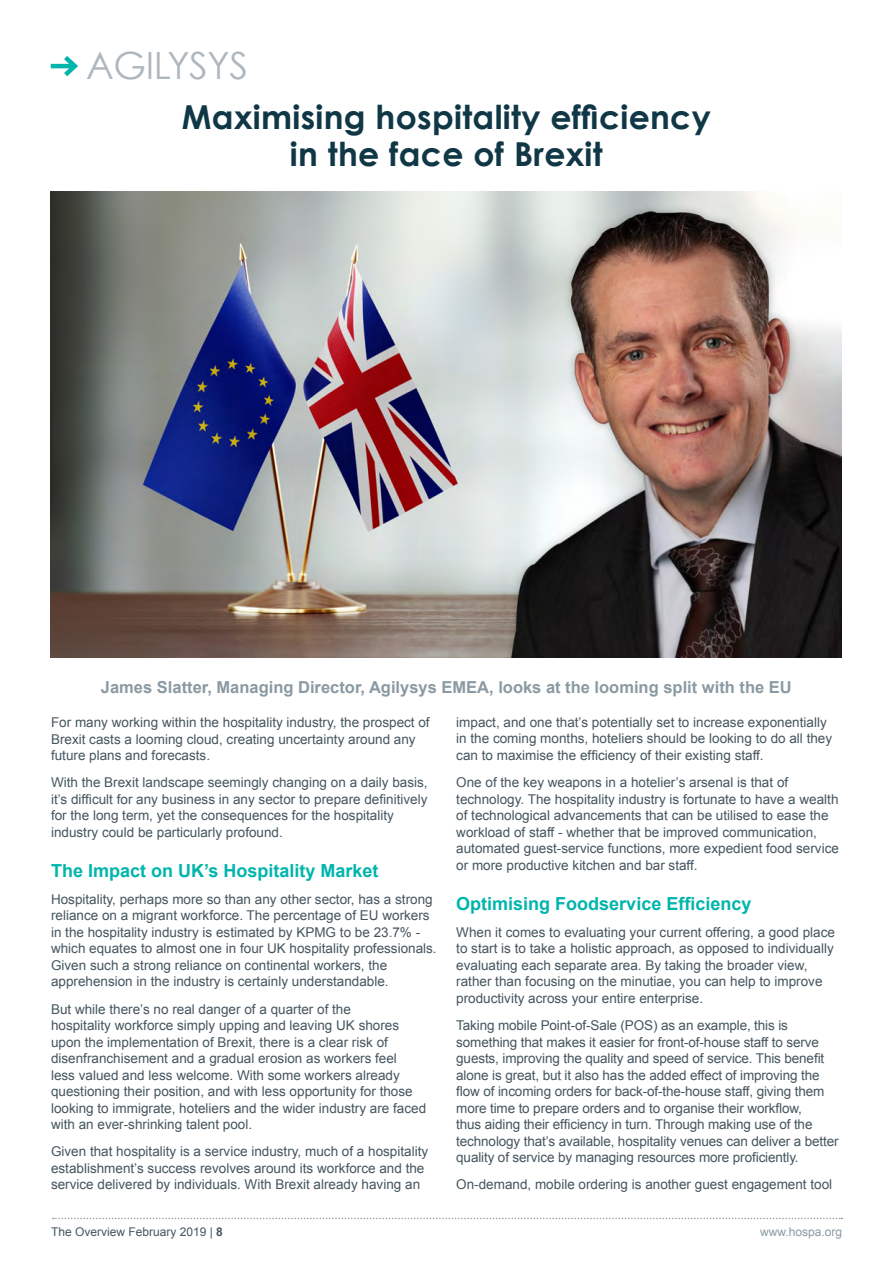
<style>
.page{position:relative;width:893px;height:1263px;background:#fff}
.page>*{position:absolute;margin:0;border:0;box-sizing:border-box;transform-origin:0 0}
.t1{font:37.5px "Century Gothic";letter-spacing:-.01em;color:#aeb7be}
.t2{font:700 33px/37.5px "Century Gothic";letter-spacing:.01em;color:#103746;text-align:center}
.t3{font:700 18px "Arial";color:#00b5ac}
.t4{font:700 16.5px "Arial";color:#8a99a2}
.t5{font:13.5px/16.5px "Arial";color:#45555f}
.t6{font:12px "Arial";color:#45555f}
.t7{font:12px "Arial";color:#8a99a2}
.s1{font-weight:700}
</style>
<div class="page">
<svg style="left:53px;top:1218px;width:789px;height:1px"></svg>
<hr style="left:51px;top:64px;width:24px;height:4px;background:#00b5ac">
<svg style="left:59px;top:56px;width:19px;height:21px"></svg>
<img style="left:51px;top:191px;width:791px;height:467px">
<h1 class="t1" style="left:86px;top:43px;width:163px">AGILYSYS</h1>
<h2 class="t2" style="left:182px;top:97px;width:530px">Maximising hospitality efficiency in the face of Brexit</h2>
<p class="t4" style="left:101px;top:677px;width:692px">James Slatter, Managing Director, Agilysys EMEA, looks at the looming split with the EU</p>
<p class="t5" style="left:51px;top:714px;width:380px">For many working within the hospitality industry, the prospect of<br>Brexit casts a looming cloud, creating uncertainty around any future plans and forecasts.</p>
<p class="t5" style="left:51px;top:774px;width:378px">With the Brexit landscape seemingly changing on a daily basis, it’s difficult for any business in any sector to prepare definitively for the long term, yet the consequences for the hospitality industry could be particularly profound.</p>
<h3 class="t3" style="left:51px;top:858px;width:329px">The Impact on UK’s Hospitality Market</h3>
<p class="t5" style="left:51px;top:891px;width:387px">Hospitality, perhaps more so than any other sector, has a strong reliance on a migrant workforce. The percentage of EU workers in the hospitality industry is estimated by KPMG to be 23.7% - which equates to almost one in four UK hospitality professionals.<br>Given such a strong reliance on continental workers, the apprehension in the industry is certainly understandable.</p>
<p class="t5" style="left:51px;top:1001px;width:377px">But while there’s no real danger of a quarter of the<br>hospitality workforce simply upping and leaving UK shores upon the implementation of Brexit, there is a clear risk of disenfranchisement and a gradual erosion as workers feel<br>less valued and less welcome. With some workers already questioning their position, and with less opportunity for those looking to immigrate, hoteliers and the wider industry are faced with an ever-shrinking talent pool.</p>
<p class="t5" style="left:51px;top:1143px;width:379px">Given that hospitality is a service industry, much of a hospitality establishment’s success revolves around its workforce and the service delivered by individuals. With Brexit already having an</p>
<p class="t5" style="left:456px;top:714px;width:377px">impact, and one that’s potentially set to increase exponentially in the coming months, hoteliers should be looking to do all they can to maximise the efficiency of their existing staff.</p>
<p class="t5" style="left:456px;top:774px;width:384px">One of the key weapons in a hotelier’s arsenal is that of technology. The hospitality industry is fortunate to have a wealth of technological advancements that can be utilised to ease the workload of staff - whether that be improved communication, automated guest-service functions, more expedient food service or more productive kitchen and bar staff.</p>
<h3 class="t3" style="left:456px;top:891px;width:297px">Optimising Foodservice Efficiency</h3>
<p class="t5" style="left:456px;top:924px;width:380px">When it comes to evaluating your current offering, a good place to start is to take a holistic approach, as opposed to individually evaluating each separate area. By taking the broader view, rather than focusing on the minutiae, you can help to improve productivity across your entire enterprise.</p>
<p class="t5" style="left:456px;top:1017px;width:384px">Taking mobile Point-of-Sale (POS) as an example, this is something that makes it easier for front-of-house staff to serve guests, improving the quality and speed of service. This benefit alone is great, but it also has the added effect of improving the flow of incoming orders for back-of-the-house staff, giving them more time to prepare orders and to organise their workflow,<br>thus aiding their efficiency in turn. Through making use of the technology that’s available, hospitality venues can deliver a better quality of service by managing resources more proficiently.</p>
<p class="t5" style="left:456px;top:1176px;width:377px">On-demand, mobile ordering is another guest engagement tool</p>
<p class="t6" style="left:51px;top:1224px;width:173px">The Overview February 2019 | <span class="s1">8</span></p>
<p class="t7" style="left:760px;top:1224px;width:84px">www.hospa.org</p>
</div>
